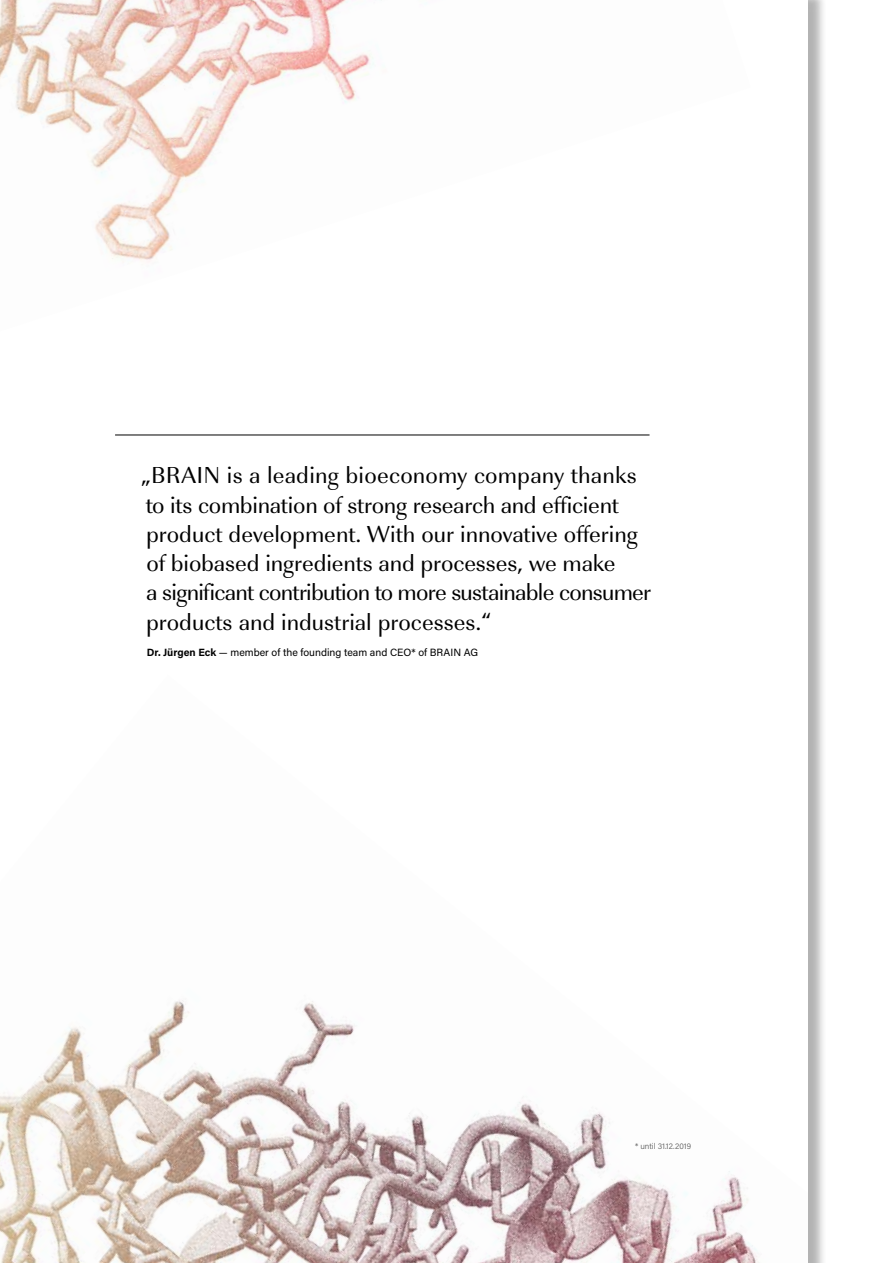
<style>
.page{position:relative;width:893px;height:1263px;background:#fff}
.page>*{position:absolute;margin:0;border:0;box-sizing:border-box;transform-origin:0 0}
.t1{font:24px/29.2px "Imperial URW";letter-spacing:-.005em;color:#000}
.t2{font:10.5px "Acumin Pro";color:#000}
.t3{font:300 8.25px "Acumin Pro";color:#565656}
.s1{font-weight:700}
</style>
<div class="page">
<div style="left:2px;top:0;width:825px;height:1263px;background:#000;opacity:.3"></div>
<div style="left:0;top:0;width:808px;height:1263px;background:#fff"></div>
<img style="left:0;top:0;width:374px;height:261px">
<img style="left:0;top:1000px;width:760px;height:263px">
<hr style="left:115px;top:435px;width:534px;height:1px;background:#000">
<p class="t1" style="left:141px;top:460px;width:512px">„BRAIN is a leading bioeconomy company thanks to its combination of strong research and efficient product development. With our innovative offering of biobased ingredients and processes, we make<br>a significant contribution to more sustainable consumer products and industrial processes.“</p>
<p class="t2" style="left:147px;top:645px;width:333px"><span class="s1">Dr. Jürgen Eck</span> — member of the founding team and CEO* of BRAIN AG</p>
<p class="t3" style="left:635px;top:1140px;width:58px">* until 31.12.2019</p>
</div>
